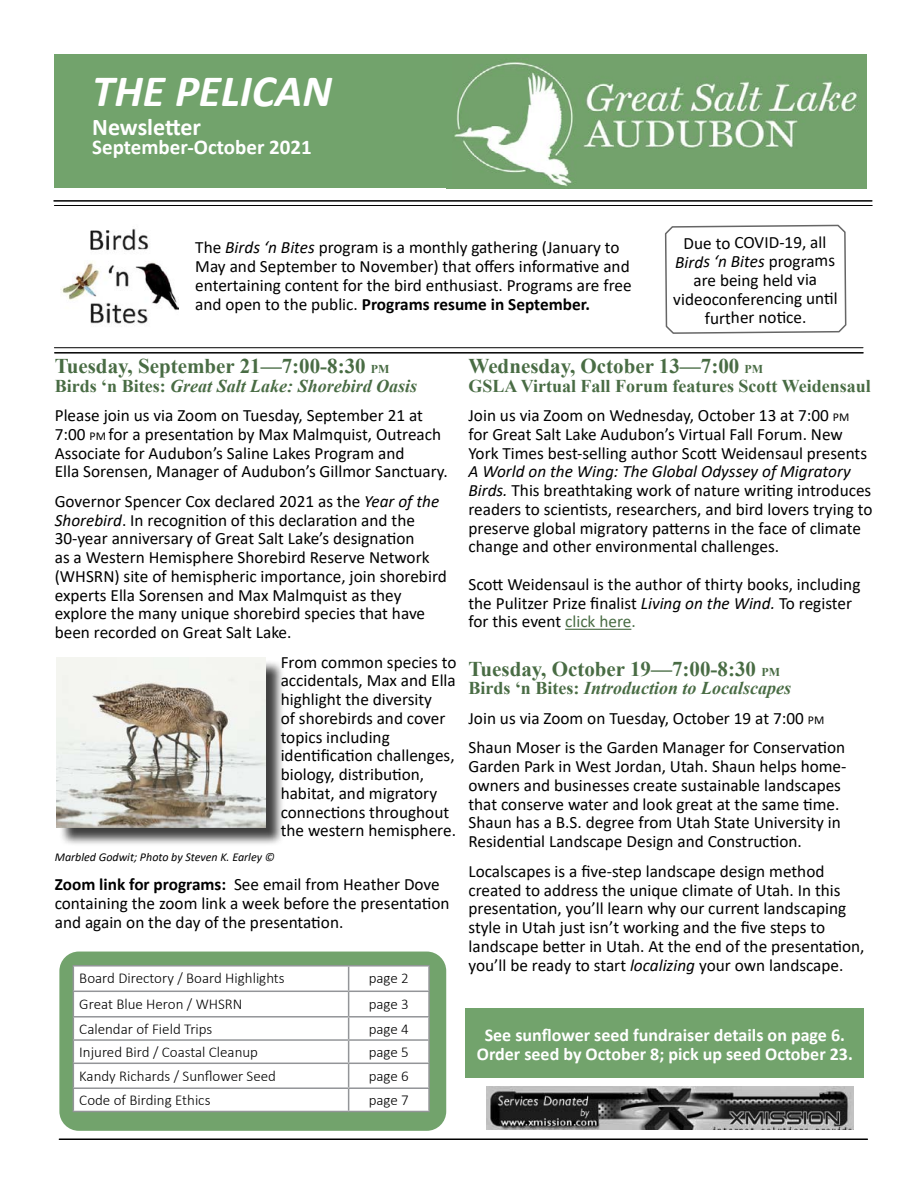
<style>
.page{position:relative;width:918px;height:1188px;background:#fff}
.page>*{position:absolute;margin:0;border:0;box-sizing:border-box;transform-origin:0 0}
.Calendar_Bold{font:italic 700 45px "Calibri";color:#fff}
.Calendar_Bold-2{font:700 24px "Calibri";color:#fff}
.BnB_Title{font:700 21px "Times New Roman";color:#496c44}
.Calendar_Bold-3{font:700 21px "Calibri";color:#fff}
.t1{font:700 18px/18.8px "Calibri";color:#fff;text-align:center}
.t2{font:italic 700 18px "Times New Roman";color:#496c44}
.BnB_Title-2{font:700 18px "Times New Roman";color:#496c44}
.BnB_Title-3{font:17.25px/18.8px "Calibri";color:#000}
.Welcome{font:17.25px/18.8px "Calibri";color:#000}
.Meeting_Location{font:17.25px/18.8px "Calibri";color:#000;text-align:center}
.Table_Left{font:300 15px "Calibri";color:#000}
.Table_Center{font:300 15px "Calibri";color:#000}
.t3{font:italic 12px "Calibri";color:#000}
.s1{font-style:italic}
.s2{font-weight:700}
.s3{font-size:12px}
.s4{font-style:normal}
.s5{color:#496c44}
</style>
<div class="page">
<img style="left:452px;top:54px;width:415px;height:134px">
<hr style="left:54px;top:200px;width:818px;height:2px;background:#000">
<hr style="left:54px;top:205px;width:818px;height:1px;background:#000">
<svg style="left:664px;top:224px;width:183px;height:110px"></svg>
<img style="left:61px;top:228px;width:118px;height:97px">
<hr style="left:55px;top:352px;width:808px;height:2px;background:#000">
<hr style="left:54px;top:347px;width:809px;height:1px;background:#000">
<div style="left:61px;top:953px;width:384px;height:176px;background:#72a36c;border-radius:18px"></div>
<div style="left:59px;top:952px;width:387px;height:179px;border:3px solid #72a36c;border-radius:18px"></div>
<div style="left:74px;top:967px;width:354px;height:144px;background:#fff"></div>
<hr style="left:73px;top:965px;width:276px;height:2px;background:#939598">
<hr style="left:349px;top:965px;width:81px;height:2px;background:#939598">
<hr style="left:428px;top:967px;width:2px;height:24px;background:#939598">
<hr style="left:73px;top:991px;width:276px;height:1px;background:#939598">
<hr style="left:349px;top:991px;width:81px;height:1px;background:#939598">
<hr style="left:428px;top:992px;width:2px;height:24px;background:#939598">
<hr style="left:73px;top:1016px;width:276px;height:2px;background:#939598">
<hr style="left:349px;top:1016px;width:81px;height:2px;background:#939598">
<hr style="left:428px;top:1018px;width:2px;height:21px;background:#939598">
<hr style="left:73px;top:1039px;width:276px;height:2px;background:#939598">
<hr style="left:349px;top:1039px;width:81px;height:2px;background:#939598">
<hr style="left:428px;top:1041px;width:2px;height:22px;background:#939598">
<hr style="left:73px;top:1063px;width:276px;height:1px;background:#939598">
<hr style="left:349px;top:1063px;width:81px;height:1px;background:#939598">
<hr style="left:428px;top:1064px;width:2px;height:23px;background:#939598">
<hr style="left:73px;top:1087px;width:276px;height:2px;background:#939598">
<svg style="left:73px;top:967px;width:1px;height:144px"></svg>
<hr style="left:349px;top:1087px;width:81px;height:2px;background:#939598">
<svg style="left:348px;top:967px;width:1px;height:144px"></svg>
<hr style="left:428px;top:1089px;width:2px;height:22px;background:#939598">
<hr style="left:73px;top:1111px;width:276px;height:1px;background:#939598">
<hr style="left:349px;top:1111px;width:81px;height:1px;background:#939598">
<hr style="left:59px;top:1138px;width:808px;height:2px;background:#000">
<hr style="left:565px;top:629px;width:66px;height:1px;background:#496c44">
<div style="left:54px;top:54px;width:398px;height:134px;background:#72a36c"></div>
<img style="left:486px;top:1087px;width:367px;height:42px">
<div style="left:59px;top:660px;width:225px;height:187px;background:#000;opacity:.75"></div>
<img style="left:57px;top:658px;width:209px;height:169px">
<div style="left:466px;top:1009px;width:398px;height:69px;background:#72a36c"></div>
<p class="Calendar_Bold" style="left:92px;top:59px;width:241px">THE PELICAN</p>
<p class="Calendar_Bold-2" style="left:92px;top:110px;width:110px">Newsletter</p>
<p class="Calendar_Bold-3" style="left:92px;top:132px;width:221px">September-October 2021</p>
<p class="Welcome" style="left:195px;top:238px;width:438px">The <span class="s1">Birds ‘n Bites</span> program is a monthly gathering (January to May and September to November) that offers informative and entertaining content for the bird enthusiast. Programs are free and open to the public. <span class="s2">Programs resume in September.</span></p>
<p class="Meeting_Location" style="left:672px;top:234px;width:166px;rotate:-1deg">Due to COVID-19, all<br><span class="s1">Birds ‘n Bites</span> programs are being held via videoconferencing unti l further noti ce.</p>
<p class="BnB_Title" style="left:55px;top:351px;width:336px">Tuesday, September 21—7:00-8:30 <span class="s3">PM</span></p>
<p class="t2" style="left:55px;top:373px;width:364px"><span class="s4">Birds ‘n Bites:</span> Great Salt Lake: Shorebird Oasis</p>
<p class="BnB_Title-3" style="left:55px;top:406px;width:395px">Please join us via Zoom on Tuesday, September 21 at 7:00 <span class="s3">PM</span> for a presentation by Max Malmquist, Outreach Associate for Audubon’s Saline Lakes Program and<br>Ella Sorensen, Manager of Audubon’s Gillmor Sanctuary.</p>
<p class="BnB_Title-3" style="left:55px;top:491px;width:394px">Governor Spencer Cox declared 2021 as the <span class="s1">Year of the Shorebird</span>. In recognition of this declaration and the 30-year anniversary of Great Salt Lake’s designation<br>as a Western Hemisphere Shorebird Reserve Network (WHSRN) site of hemispheric importance, join shorebird experts Ella Sorensen and Max Malmquist as they explore the many unique shorebird species that have been recorded on Great Salt Lake.</p>
<p class="BnB_Title-3" style="left:281px;top:652px;width:177px">From common species to accidentals, Max and Ella highlight the diversity<br>of shorebirds and cover topics including identification challenges, biology, distribution, habitat, and migratory connections throughout the western hemisphere.</p>
<p class="t3" style="left:55px;top:848px;width:222px">Marbled Godwit; Photo by Steven K. Earley ©</p>
<p class="BnB_Title-3" style="left:55px;top:875px;width:396px"><span class="s2">Zoom link for programs:</span> See email from Heather Dove containing the zoom link a week before the presentation and again on the day of the presentation.</p>
<p class="Table_Left" style="left:79px;top:969px;width:207px">Board Directory / Board Highlights</p>
<p class="Table_Center" style="left:369px;top:969px;width:42px">page 2</p>
<p class="Table_Left" style="left:79px;top:994px;width:165px">Great Blue Heron / WHSRN</p>
<p class="Table_Center" style="left:369px;top:994px;width:42px">page 3</p>
<p class="Table_Left" style="left:79px;top:1020px;width:135px">Calendar of Field Trips</p>
<p class="Table_Center" style="left:369px;top:1020px;width:42px">page 4</p>
<p class="Table_Left" style="left:79px;top:1043px;width:180px">Injured Bird / Coastal Cleanup</p>
<p class="Table_Center" style="left:369px;top:1043px;width:42px">page 5</p>
<p class="Table_Left" style="left:79px;top:1066px;width:198px">Kandy Richards / Sunflower Seed</p>
<p class="Table_Center" style="left:369px;top:1066px;width:42px">page 6</p>
<p class="Table_Left" style="left:79px;top:1091px;width:133px">Code of Birding Ethics</p>
<p class="Table_Center" style="left:369px;top:1091px;width:42px">page 7</p>
<p class="BnB_Title" style="left:468px;top:351px;width:296px">Wednesday, October 13—7:00 <span class="s3">PM</span></p>
<p class="BnB_Title-2" style="left:468px;top:373px;width:404px">GSLA Virtual Fall Forum features Scott Weidensaul</p>
<p class="BnB_Title-3" style="left:468px;top:406px;width:405px">Join us via Zoom on Wednesday, October 13 at 7:00 <span class="s3">PM </span>for Great Salt Lake Audubon’s Virtual Fall Forum. New York Times best-selling author Scott Weidensaul presents <span class="s1">A World on the Wing: The Global Odyssey of Migratory Birds.</span> This breathtaking work of nature writing introduces readers to scientists, researchers, and bird lovers trying to preserve global migratory patterns in the face of climate change and other environmental challenges.</p>
<p class="BnB_Title-3" style="left:468px;top:574px;width:393px">Scott Weidensaul is the author of thirty books, including the Pulitzer Prize finalist <span class="s1">Living on the Wind.</span> To register for this event <span class="s5">click here.</span></p>
<p class="BnB_Title" style="left:468px;top:653px;width:313px">Tuesday, October 19—7:00-8:30 <span class="s3">PM</span></p>
<p class="t2" style="left:468px;top:676px;width:324px"><span class="s4">Birds ‘n Bites:</span> Introduction to Localscapes</p>
<p class="BnB_Title-3" style="left:468px;top:708px;width:357px">Join us via Zoom on Tuesday, October 19 at 7:00 <span class="s3">PM</span></p>
<p class="BnB_Title-3" style="left:468px;top:738px;width:380px">Shaun Moser is the Garden Manager for Conservation Garden Park in West Jordan, Utah. Shaun helps home&shy;owners and businesses create sustainable landscapes that conserve water and look great at the same time.<br>Shaun has a B.S. degree from Utah State University in Residential Landscape Design and Construction.</p>
<p class="BnB_Title-3" style="left:468px;top:861px;width:398px">Localscapes is a five-step landscape design method created to address the unique climate of Utah. In this presentation, you’ll learn why our current landscaping style in Utah just isn’t working and the five steps to landscape better in Utah. At the end of the presentation, you’ll be ready to start <span class="s1">localizing</span> your own landscape.</p>
<p class="t1" style="left:477px;top:1025px;width:377px">See sunflower seed fundraiser details on page 6.<br>Order seed by October 8; pick up seed October 23.</p>
</div>
